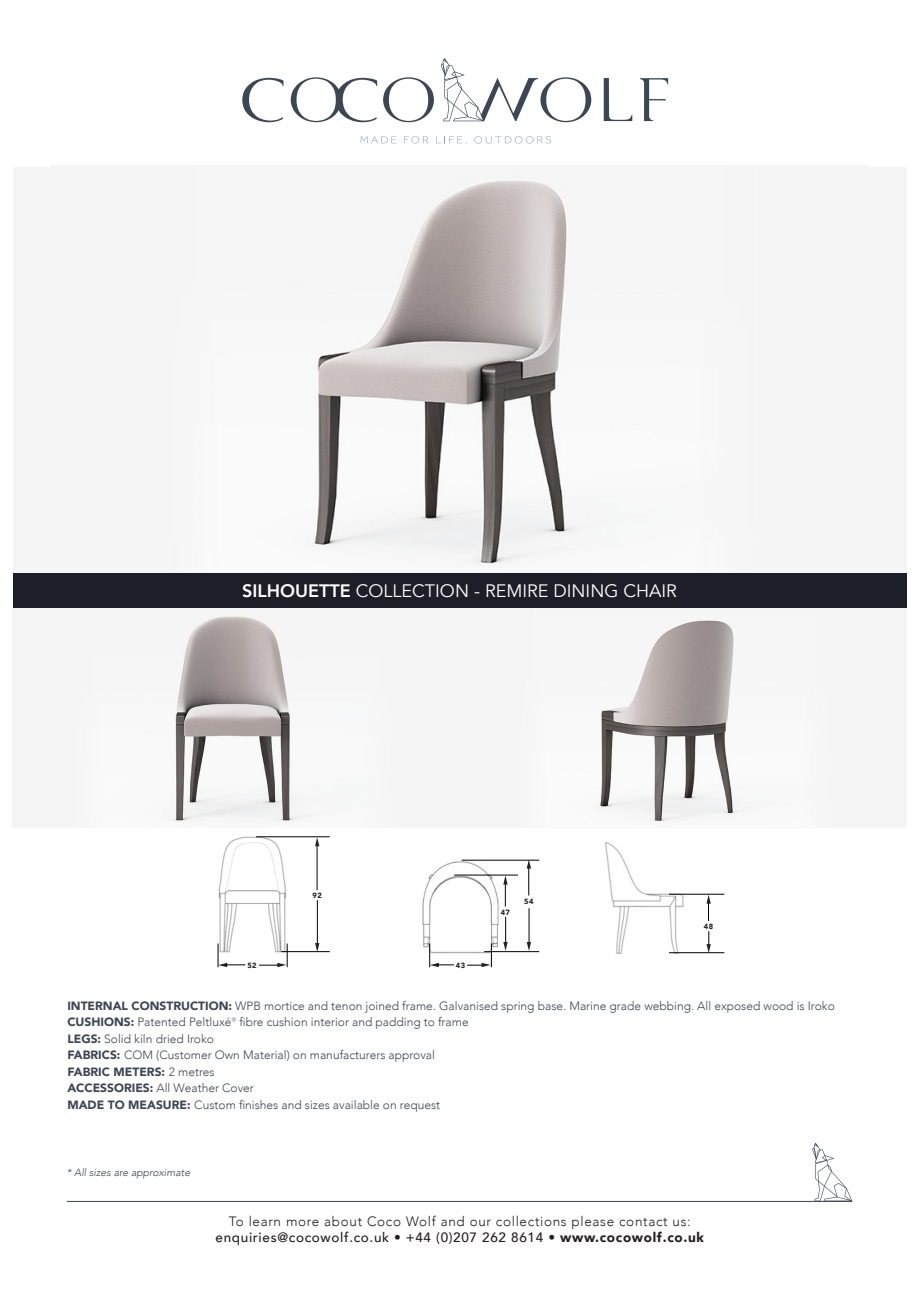
<style>
.page{position:relative;width:919px;height:1289px;background:#fff}
.page>*{position:absolute;margin:0;border:0;box-sizing:border-box;transform-origin:0 0}
.t1{font:18px "Avenir";color:#fff}
.t2{font:300 13.5px/16.2px "Avenir";letter-spacing:.05em;color:#231f20;text-align:center}
.t3{font:300 12px "Avenir";color:#3d4654}
.t4{font:900 12px "Avenir";color:#3d4654}
.t5{font:italic 300 10.5px "Avenir";color:#3d4654}
.t6{font:900 10.5px "Avenir";color:#000}
.t7{font:900 7.5px "Avenir";letter-spacing:.05em;color:#231f20}
.s1{font-weight:800}
.s2{font-weight:900}
.s3{font-family:"Gotham"}
.s4{font-weight:300}
.s5{font-weight:500}
</style>
<div class="page">
<hr style="left:67px;top:1200px;width:785px;height:1px;background:#3d4654">
<svg style="left:812px;top:1143px;width:40px;height:58px"></svg>
<div style="left:13px;top:167px;width:893px;height:660px;background:#f5f5f5"></div>
<svg style="left:383px;top:77px;width:51px;height:45px"></svg>
<svg style="left:603px;top:78px;width:29px;height:43px"></svg>
<svg style="left:640px;top:78px;width:28px;height:43px"></svg>
<svg style="left:242px;top:78px;width:41px;height:44px"></svg>
<svg style="left:291px;top:77px;width:86px;height:45px"></svg>
<svg style="left:360px;top:136px;width:36px;height:7px"></svg>
<svg style="left:404px;top:136px;width:24px;height:7px"></svg>
<svg style="left:436px;top:136px;width:30px;height:8px"></svg>
<svg style="left:474px;top:136px;width:77px;height:7px"></svg>
<svg style="left:441px;top:58px;width:150px;height:64px"></svg>
<img style="left:190px;top:166px;width:539px;height:398px">
<img style="left:175px;top:616px;width:119px;height:205px">
<div style="left:13px;top:573px;width:893px;height:34px;background:#1c1f27"></div>
<img style="left:600px;top:620px;width:135px;height:201px">
<img style="left:217px;top:836px;width:73px;height:121px">
<img style="left:422px;top:860px;width:78px;height:94px">
<img style="left:605px;top:842px;width:81px;height:112px">
<svg style="left:218px;top:943px;width:27px;height:24px"></svg>
<svg style="left:259px;top:943px;width:29px;height:24px"></svg>
<hr style="left:281px;top:951px;width:49px;height:1px;background:#000">
<hr style="left:256px;top:836px;width:74px;height:1px;background:#000">
<hr style="left:317px;top:844px;width:1px;height:46px;background:#000">
<svg style="left:315px;top:837px;width:4px;height:9px"></svg>
<hr style="left:317px;top:900px;width:1px;height:44px;background:#000">
<svg style="left:315px;top:943px;width:4px;height:9px"></svg>
<hr style="left:669px;top:894px;width:55px;height:1px;background:#000">
<svg style="left:706px;top:894px;width:4px;height:27px"></svg>
<svg style="left:706px;top:931px;width:4px;height:21px"></svg>
<hr style="left:484px;top:951px;width:55px;height:1px;background:#000">
<hr style="left:461px;top:859px;width:78px;height:1px;background:#000">
<svg style="left:526px;top:859px;width:5px;height:36px"></svg>
<hr style="left:528px;top:908px;width:1px;height:35px;background:#000">
<svg style="left:526px;top:942px;width:5px;height:9px"></svg>
<hr style="left:454px;top:874px;width:64px;height:1px;background:#000">
<svg style="left:503px;top:875px;width:4px;height:31px"></svg>
<svg style="left:503px;top:916px;width:4px;height:35px"></svg>
<hr style="left:669px;top:952px;width:55px;height:1px;background:#000">
<svg style="left:429px;top:943px;width:25px;height:24px"></svg>
<svg style="left:467px;top:943px;width:25px;height:24px"></svg>
<p class="t1" style="left:242px;top:580px;width:436px"><span class="s1">SILHOUETTE</span> COLLECTION - REMIRE DINING CHAIR</p>
<p class="t7" style="left:312px;top:888px;width:11px">92</p>
<p class="t7" style="left:501px;top:905px;width:11px">47</p>
<p class="t7" style="left:524px;top:895px;width:11px">54</p>
<p class="t7" style="left:704px;top:919px;width:11px">48</p>
<p class="t6" style="left:243px;top:956px;width:20px">520</p>
<p class="t3" style="left:67px;top:998px;width:768px"><span class="s2">INTERNAL CONSTRUCTION:</span> WPB mortice and tenon joined frame. Galvanised spring base. Marine grade webbing. All exposed wood is Iroko</p>
<p class="t3" style="left:67px;top:1014px;width:403px"><span class="s2">CUSHIONS:</span> Patented Peltluxé<span class="s3">®</span> fibre cushion interior and padding to frame</p>
<p class="t3" style="left:67px;top:1031px;width:148px"><span class="s2">LEGS:</span> Solid kiln dried Iroko</p>
<p class="t3" style="left:67px;top:1047px;width:369px"><span class="s2">FABRICS:</span> COM (Customer Own Material) on manufacturers approval</p>
<p class="t4" style="left:67px;top:1061px;width:149px">FABRIC METERS: <span class="s4">2 metres</span></p>
<p class="t3" style="left:67px;top:1080px;width:188px"><span class="s2">ACCESSORIES:</span> All Weather Cover</p>
<p class="t3" style="left:67px;top:1097px;width:374px"><span class="s2">MADE TO MEASURE:</span> Custom finishes and sizes available on request</p>
<p class="t7" style="left:247px;top:959px;width:11px">52</p>
<p class="t7" style="left:456px;top:959px;width:11px">43</p>
<p class="t5" style="left:67px;top:1166px;width:125px">* All sizes are approximate</p>
<p class="t2" style="left:215px;top:1212px;width:490px">To learn more about Coco Wolf and our collections please contact us: <span class="s5">enquiries@cocowolf.co.uk</span> • <span class="s5">+44 (0)207 262 8614 •</span> <span class="s2">www.cocowolf.co.uk</span></p>
</div>
